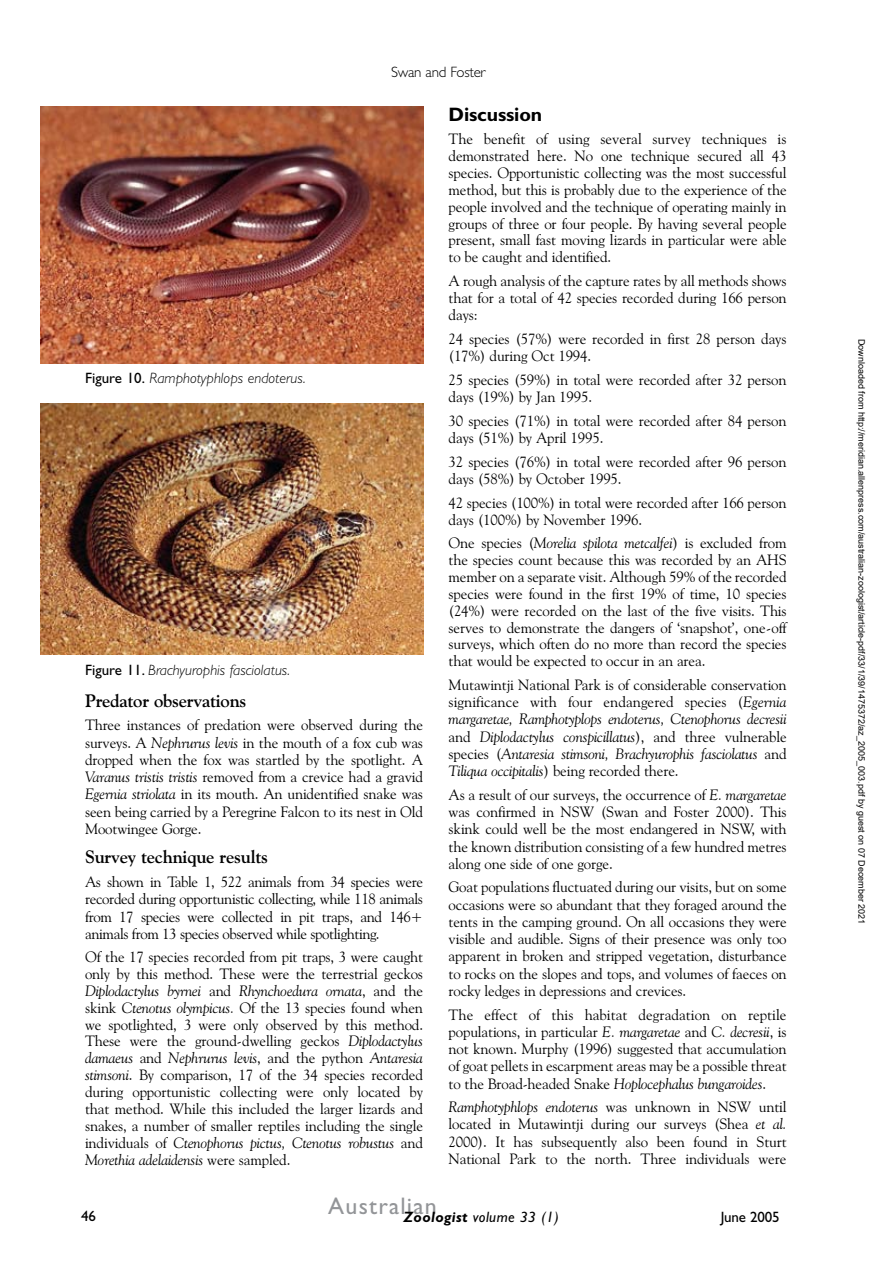
<style>
.page{position:relative;width:893px;height:1263px;background:#fff}
.page>*{position:absolute;margin:0;border:0;box-sizing:border-box;transform-origin:0 0}
.t1{font:24px "Gill Sans";letter-spacing:.05em;color:#939598}
.t2{font:700 19.5px "Gill Sans";letter-spacing:-.01em;color:#000}
.t3{font:700 18px "Goudy Old Style BT";letter-spacing:-.01em;color:#000}
.t4{font:15px/17.2px "Goudy Old Style BT";letter-spacing:-.01em;color:#000;text-align:justify}
.t5{font:italic 15px/17.2px "Goudy Old Style BT";letter-spacing:-.01em;color:#000;text-align:justify}
.t6{font:italic 300 15px "Gill Sans";color:#000}
.t7{font:italic 15px "Gill Sans";letter-spacing:.025em;color:#000}
.t8{font:300 15px "Gill Sans";letter-spacing:-.02em;color:#000}
.t9{font:15px "Gill Sans";letter-spacing:-.01em;color:#000}
.t10{font:9px "Arial";color:#000}
.s1{font-weight:400;font-style:normal}
.s2{font-style:italic}
.s3{font-style:normal}
.s4{font-weight:700}
</style>
<div class="page">
<img style="left:40px;top:106px;width:383px;height:257px">
<img style="left:40px;top:403px;width:383px;height:252px">
<p class="t8" style="left:391px;top:63px;width:96px">Swan and Foster</p>
<p class="t6" style="left:85px;top:369px;width:222px"><span class="s1">Figure 10.</span> Ramphotyphlops endoterus.</p>
<p class="t6" style="left:85px;top:662px;width:206px"><span class="s1">Figure 11.</span> Brachyurophis fasciolatus.</p>
<p class="t3" style="left:85px;top:689px;width:163px">Predator observations</p>
<p class="t4" style="left:85px;top:716px;width:340px">Three instances of predation were observed during the surveys. A <span class="s2">Nephrurus levis</span> in the mouth of a fox cub was dropped when the fox was startled by the spotlight. A <span class="s2">Varanus tristis tristis</span> removed from a crevice had a gravid <span class="s2">Egernia striolata</span> in its mouth. An unidentified snake was seen being carried by a Peregrine Falcon to its nest in Old Mootwingee Gorge.</p>
<p class="t3" style="left:85px;top:846px;width:184px">Survey technique results</p>
<p class="t4" style="left:85px;top:873px;width:340px">As shown in Table 1, 522 animals from 34 species were recorded during opportunistic collecting, while 118 animals from 17 species were collected in pit traps, and 146+ animals from 13 species observed while spotlighting.</p>
<p class="t4" style="left:85px;top:948px;width:340px;line-height:16.8px">Of the 17 species recorded from pit traps, 3 were caught only by this method. These were the terrestrial geckos <span class="s2">Diplodactylus byrnei</span> and <span class="s2">Rhynchoedura ornata</span>, and the skink <span class="s2">Ctenotus olympicus.</span> Of the 13 species found when we spotlighted, 3 were only observed by this method.<br>These were the ground-dwelling geckos <span class="s2">Diplodactylus damaeus</span> and <span class="s2">Nephrurus levis</span>, and the python <span class="s2">Antaresia stimsoni</span>. By comparison, 17 of the 34 species recorded during opportunistic collecting were only located by that method. While this included the larger lizards and snakes, a number of smaller reptiles including the single individuals of <span class="s2">Ctenophorus pictus, Ctenotus robustus</span> and <span class="s2">Morethia adelaidensis</span> were sampled.</p>
<h2 class="t2" style="left:449px;top:103px;width:95px">Discussion</h2>
<p class="t4" style="left:449px;top:130px;width:340px;line-height:16.8px">The benefit of using several survey techniques is demonstrated here. No one technique secured all 43 species. Opportunistic collecting was the most successful method, but this is probably due to the experience of the people involved and the technique of operating mainly in groups of three or four people. By having several people present, small fast moving lizards in particular were able to be caught and identified.</p>
<p class="t4" style="left:449px;top:272px;width:340px">A rough analysis of the capture rates by all methods shows that for a total of 42 species recorded during 166 person days:</p>
<p class="t4" style="left:449px;top:330px;width:340px">24 species (57%) were recorded in first 28 person days (17%) during Oct 1994.</p>
<p class="t4" style="left:449px;top:371px;width:339px">25 species (59%) in total were recorded after 32 person days (19%) by Jan 1995.</p>
<p class="t4" style="left:449px;top:412px;width:339px">30 species (71%) in total were recorded after 84 person days (51%) by April 1995.</p>
<p class="t4" style="left:449px;top:453px;width:339px">32 species (76%) in total were recorded after 96 person days (58%) by October 1995.</p>
<p class="t4" style="left:449px;top:493px;width:339px">42 species (100%) in total were recorded after 166 person days (100%) by November 1996.</p>
<p class="t4" style="left:449px;top:534px;width:340px;line-height:16.8px">One species (<span class="s2">Morelia spilota metcalfei</span>) is excluded from the species count because this was recorded by an AHS member on a separate visit. Although 59% of the recorded species were found in the first 19% of time, 10 species (24%) were recorded on the last of the five visits. This serves to demonstrate the dangers of ‘snapshot’, one-off surveys, which often do no more than record the species that would be expected to occur in an area.</p>
<p class="t5" style="left:449px;top:676px;width:340px"><span class="s3">Mutawintji National Park is of considerable conservation significance with four endangered species (</span>Egernia margaretae, Ramphotyplops endoterus, Ctenophorus decresii <span class="s3">and</span> Diplodactylus conspicillatus<span class="s3">), and three vulnerable species (</span>Antaresia stimsoni, Brachyurophis fasciolatus <span class="s3">and </span>Tiliqua occipitalis<span class="s3">) being recorded there.</span></p>
<p class="t4" style="left:449px;top:786px;width:340px">As a result of our surveys, the occurrence of <span class="s2">E. margaretae </span>was confirmed in NSW (Swan and Foster 2000). This skink could well be the most endangered in NSW, with the known distribution consisting of a few hundred metres along one side of one gorge.</p>
<p class="t4" style="left:449px;top:878px;width:340px">Goat populations fluctuated during our visits, but on some occasions were so abundant that they foraged around the tents in the camping ground. On all occasions they were visible and audible. Signs of their presence was only too apparent in broken and stripped vegetation, disturbance to rocks on the slopes and tops, and volumes of faeces on rocky ledges in depressions and crevices.</p>
<p class="t4" style="left:449px;top:1005px;width:340px">The effect of this habitat degradation on reptile populations, in particular <span class="s2">E. margaretae</span> and <span class="s2">C. decresii</span>, is not known. Murphy (1996) suggested that accumulation of goat pellets in escarpment areas may be a possible threat to the Broad-headed Snake <span class="s2">Hoplocephalus bungaroides</span>.</p>
<p class="t4" style="left:449px;top:1098px;width:340px"><span class="s2">Ramphotyphlops endoterus</span> was unknown in NSW until located in Mutawintji during our surveys (Shea <span class="s2">et al.<br></span>2000). It has subsequently also been found in Sturt National Park to the north. Three individuals were</p>
<h1 class="t1" style="left:328px;top:1192px;width:110px">Australian</h1>
<p class="t7" style="left:404px;top:1208px;width:157px"><span class="s4">Zoologist</span> volume 33 (1)</p>
<p class="t9" style="left:81px;top:1207px;width:16px">46</p>
<p class="t9" style="left:721px;top:1209px;width:61px">June 2005</p>
<p class="t10" style="left:865px;top:339px;width:587px;rotate:90deg">Downloaded from http://meridian.allenpress.com/australian-zoologist/article-pdf/33/1/39/1475372/az_2005_003.pdf by guest on 07 December 2021</p>
</div>
